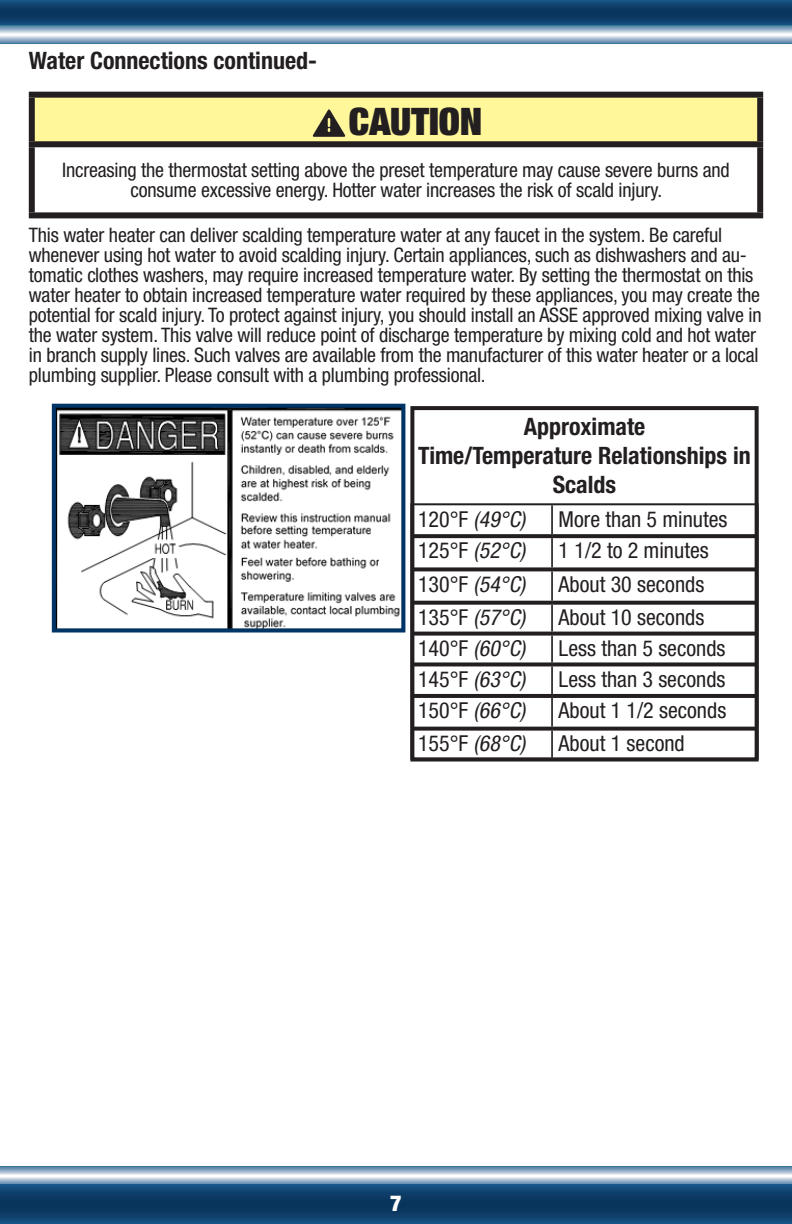
<style>
.page{position:relative;width:792px;height:1224px;background:#fff}
.page>*{position:absolute;margin:0;border:0;box-sizing:border-box;transform-origin:0 0}
.t1{font:900 condensed 38px "Helvetica Neue LT Std";color:#231f20}
.Body_-_Subtitle_Block{font:700 condensed 24px/28.8px "Helvetica Neue LT Std";color:#231f20;text-align:center}
.t2{font:condensed 22px "Helvetica Neue LT Std";color:#231f20}
.t3{font:italic condensed 22px "Helvetica Neue LT Std";color:#231f20}
.t4{font:900 condensed 22px "Helvetica Neue LT Std";color:#fff}
.Body_-_Text{font:condensed 20px/20px "Helvetica Neue LT Std";letter-spacing:-.01em;color:#231f20;text-align:center}
.s1{font-style:normal}
</style>
<div class="page">
<svg style="left:0;top:36px;width:792px;height:7px;background:#9cb5cc"></svg>
<svg style="left:0;top:25px;width:792px;height:9px;background:#98b3c9"></svg>
<svg style="left:0;top:0;width:792px;height:25px;background:#0e406b"></svg>
<svg style="left:0;top:1166px;width:792px;height:9px;background:#90adc4"></svg>
<svg style="left:0;top:1177px;width:792px;height:8px;background:#94b0c8"></svg>
<svg style="left:0;top:1185px;width:792px;height:39px;background:#0e3f6b"></svg>
<div style="left:32px;top:95px;width:728px;height:49px;background:#fff79a"></div>
<div style="left:29px;top:147px;width:6px;height:65px;background:#231f20"></div>
<div style="left:757px;top:147px;width:6px;height:65px;background:#231f20"></div>
<div style="left:29px;top:212px;width:734px;height:6px;background:#231f20"></div>
<div style="left:29px;top:92px;width:734px;height:6px;background:#231f20"></div>
<div style="left:29px;top:98px;width:6px;height:43px;background:#231f20"></div>
<div style="left:757px;top:98px;width:6px;height:43px;background:#231f20"></div>
<div style="left:29px;top:141px;width:734px;height:6px;background:#231f20"></div>
<img style="left:310px;top:109px;width:39px;height:33px">
<img style="left:57px;top:409px;width:343px;height:219px">
<div style="left:52px;top:404px;width:353px;height:229px;border:4px solid #036"></div>
<div style="left:410px;top:406px;width:349px;height:356px;border:4px solid #231f20"></div>
<hr style="left:551px;top:505px;width:2px;height:29px;background:#231f20">
<hr style="left:551px;top:538px;width:2px;height:29px;background:#231f20">
<hr style="left:551px;top:571px;width:2px;height:30px;background:#231f20">
<hr style="left:551px;top:605px;width:2px;height:27px;background:#231f20">
<hr style="left:551px;top:636px;width:2px;height:26px;background:#231f20">
<hr style="left:551px;top:666px;width:2px;height:28px;background:#231f20">
<hr style="left:551px;top:698px;width:2px;height:29px;background:#231f20">
<hr style="left:551px;top:731px;width:2px;height:27px;background:#231f20">
<svg style="left:412px;top:534px;width:140px;height:4px"></svg>
<svg style="left:552px;top:534px;width:205px;height:4px"></svg>
<svg style="left:412px;top:567px;width:140px;height:4px"></svg>
<svg style="left:552px;top:567px;width:205px;height:4px"></svg>
<svg style="left:412px;top:601px;width:140px;height:4px"></svg>
<svg style="left:552px;top:601px;width:205px;height:4px"></svg>
<svg style="left:412px;top:632px;width:140px;height:4px"></svg>
<svg style="left:552px;top:632px;width:205px;height:4px"></svg>
<svg style="left:412px;top:662px;width:140px;height:4px"></svg>
<svg style="left:552px;top:662px;width:205px;height:4px"></svg>
<hr style="left:412px;top:694px;width:140px;height:4px;background:#231f20">
<hr style="left:552px;top:694px;width:205px;height:4px;background:#231f20">
<svg style="left:412px;top:727px;width:140px;height:4px"></svg>
<svg style="left:552px;top:727px;width:205px;height:4px"></svg>
<hr style="left:410px;top:503px;width:142px;height:2px;background:#231f20">
<hr style="left:410px;top:505px;width:2px;height:31px;background:#231f20">
<hr style="left:552px;top:503px;width:207px;height:2px;background:#231f20">
<hr style="left:757px;top:505px;width:2px;height:31px;background:#231f20">
<hr style="left:410px;top:536px;width:2px;height:33px;background:#231f20">
<hr style="left:757px;top:536px;width:2px;height:33px;background:#231f20">
<hr style="left:410px;top:569px;width:2px;height:34px;background:#231f20">
<hr style="left:757px;top:569px;width:2px;height:34px;background:#231f20">
<hr style="left:410px;top:603px;width:2px;height:31px;background:#231f20">
<hr style="left:757px;top:603px;width:2px;height:31px;background:#231f20">
<hr style="left:410px;top:634px;width:2px;height:30px;background:#231f20">
<hr style="left:757px;top:634px;width:2px;height:30px;background:#231f20">
<hr style="left:410px;top:664px;width:2px;height:32px;background:#231f20">
<hr style="left:757px;top:664px;width:2px;height:32px;background:#231f20">
<hr style="left:410px;top:696px;width:2px;height:33px;background:#231f20">
<hr style="left:757px;top:696px;width:2px;height:33px;background:#231f20">
<hr style="left:410px;top:729px;width:2px;height:29px;background:#231f20">
<hr style="left:757px;top:729px;width:2px;height:29px;background:#231f20">
<hr style="left:410px;top:758px;width:142px;height:2px;background:#231f20">
<hr style="left:552px;top:758px;width:207px;height:2px;background:#231f20">
<p class="Body_-_Subtitle_Block" style="left:29px;top:46px;width:290px">Water Connections continued-</p>
<p class="t1" style="left:349px;top:98px;width:135px">CAUTION</p>
<p class="Body_-_Text" style="left:62px;top:160px;width:669px">Increasing the thermostat setting above the preset temperature may cause severe burns and consume excessive energy. Hotter water increases the risk of scald injury.</p>
<p class="Body_-_Text" style="left:29px;top:225px;width:734px;text-align:left">This water heater can deliver scalding temperature water at any faucet in the system. Be careful whenever using hot water to avoid scalding injury. Certain appliances, such as dishwashers and au&shy;tomatic clothes washers, may require increased temperature water. By setting the thermostat on this water heater to obtain increased temperature water required by these appliances, you may create the potential for scald injury. To protect against injury, you should install an ASSE approved mixing valve in the water system. This valve will reduce point of discharge temperature by mixing cold and hot water in branch supply lines. Such valves are available from the manufacturer of this water heater or a local plumbing supplier. Please consult with a plumbing professional.</p>
<p class="Body_-_Subtitle_Block" style="left:524px;top:412px;width:123px">Approximate</p>
<p class="Body_-_Subtitle_Block" style="left:418px;top:441px;width:334px">Time/Temperature Relationships in<br>Scalds</p>
<p class="t3" style="left:418px;top:506px;width:109px"><span class="s1">1 2 0 ° F</span> (49°C)</p>
<p class="t2" style="left:559px;top:506px;width:170px">More than 5 minutes</p>
<p class="t3" style="left:418px;top:538px;width:109px"><span class="s1">1 2 5 ° F</span> (52°C)</p>
<p class="t2" style="left:559px;top:538px;width:152px">1 1/2 to 2 minutes</p>
<p class="t3" style="left:418px;top:571px;width:109px"><span class="s1">1 3 0 ° F</span> (54°C)</p>
<p class="t2" style="left:559px;top:571px;width:147px">About 30 seconds</p>
<p class="t3" style="left:418px;top:604px;width:109px"><span class="s1">1 3 5 ° F</span> (57°C)</p>
<p class="t2" style="left:559px;top:604px;width:147px">About 10 seconds</p>
<p class="t3" style="left:418px;top:635px;width:109px"><span class="s1">1 4 0 ° F</span> (60°C)</p>
<p class="t2" style="left:559px;top:635px;width:168px">Less than 5 seconds</p>
<p class="t3" style="left:418px;top:666px;width:109px"><span class="s1">1 4 5 ° F</span> (63°C)</p>
<p class="t2" style="left:559px;top:666px;width:168px">Less than 3 seconds</p>
<p class="t3" style="left:418px;top:698px;width:109px"><span class="s1">1 5 0 ° F</span> (66°C)</p>
<p class="t2" style="left:559px;top:698px;width:169px">About 1 1/2 seconds</p>
<p class="t3" style="left:418px;top:730px;width:109px"><span class="s1">1 5 5 ° F</span> (68°C)</p>
<p class="t2" style="left:559px;top:730px;width:128px">About 1 second</p>
<p class="t4" style="left:390px;top:1190px;width:13px">7</p>
</div>
